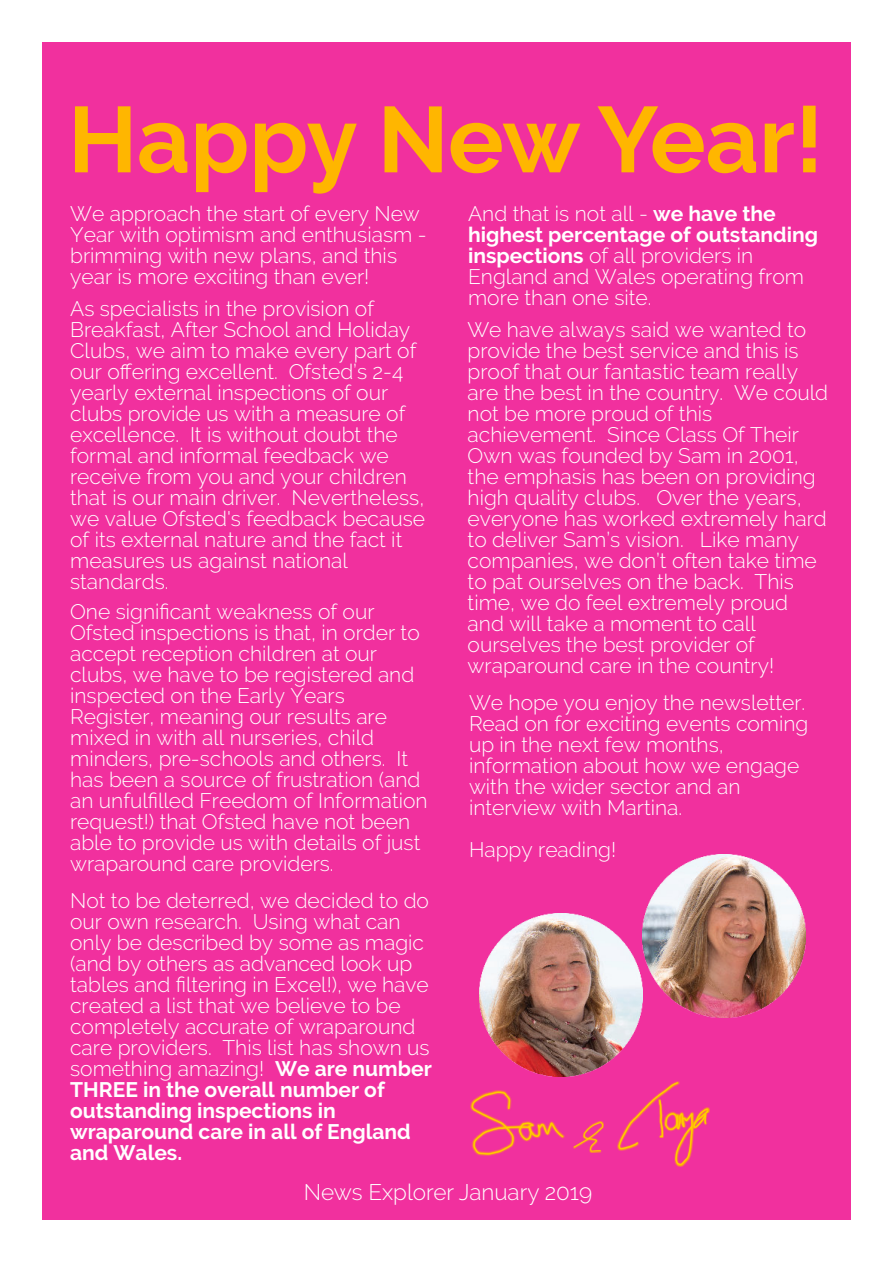
<style>
.page{position:relative;width:894px;height:1263px;background:#fff}
.page>*{position:absolute;margin:0;border:0;box-sizing:border-box;transform-origin:0 0}
.t1{font:700 93px "Raleway";letter-spacing:-.005em;color:#ffb600}
.t2{font:300 22.5px "Raleway";color:#fff}
.t3{font:300 21px/21px "Raleway";color:#fff}
.s1{font-weight:700}
</style>
<div class="page">
<div style="left:43px;top:43px;width:808px;height:1177px;background:#f1309e"></div>
<img style="left:479px;top:913px;width:163px;height:164px">
<img style="left:642px;top:854px;width:164px;height:163px">
<svg style="left:618px;top:1081px;width:91px;height:85px"></svg>
<img style="left:470px;top:1090px;width:35px;height:66px">
<svg style="left:471px;top:1091px;width:93px;height:64px"></svg>
<img style="left:589px;top:1151px;width:13px;height:1px">
<svg style="left:573px;top:1122px;width:30px;height:29px"></svg>
<h1 class="t1" style="left:68px;top:85px;width:757px">Happy New Year!</h1>
<p class="t3" style="left:70px;top:203px;width:358px">We approach the start of every New Year with optimism and enthusiasm - brimming with new plans, and this year is more exciting than ever!</p>
<p class="t3" style="left:70px;top:298px;width:356px">As specialists in the provision of Breakfast, After School and Holiday Clubs, we aim to make every part of our offering excellent. Ofsted’s 2-4 yearly external inspections of our clubs provide us with a measure of excellence. It is without doubt the formal and informal feedback we receive from you and your children that is our main driver. Nevertheless, we value Ofsted's feedback because of its external nature and the fact it measures us against national standards.</p>
<p class="t3" style="left:70px;top:601px;width:359px">One significant weakness of our Ofsted inspections is that, in order to accept reception children at our clubs, we have to be registered and inspected on the Early Years Register, meaning our results are mixed in with all nurseries, child minders, pre-schools and others. It has been a source of frustration (and an unfulfilled Freedom of Information request!) that Ofsted have not been able to provide us with details of just wraparound care providers.</p>
<p class="t3" style="left:70px;top:890px;width:363px">Not to be deterred, we decided to do our own research. Using what can only be described by some as magic (and by others as advanced look up tables and filtering in Excel!), we have created a list that we believe to be completely accurate of wraparound care providers. This list has shown us something amazing! <span class="s1">We are number<br>THREE in the overall number of outstanding inspections in wraparound care in all of England and Wales.</span></p>
<p class="t3" style="left:468px;top:203px;width:351px">And that is not all - <span class="s1">we have the highest percentage of outstanding inspections</span> of all providers in<br>England and Wales operating from more than one site.</p>
<p class="t3" style="left:467px;top:320px;width:362px">We have always said we wanted to provide the best service and this is proof that our fantastic team really are the best in the country. We could not be more proud of this achievement. Since Class Of Their<br>Own was founded by Sam in 2001, the emphasis has been on providing high quality clubs. Over the years, everyone has worked extremely hard to deliver Sam’s vision. Like many companies, we don’t often take time to pat ourselves on the back. This time, we do feel extremely proud and will take a moment to call ourselves the best provider of wraparound care in the country!</p>
<p class="t3" style="left:469px;top:692px;width:341px">We hope you enjoy the newsletter.<br>Read on for exciting events coming up in the next few months, information about how we engage with the wider sector and an interview with Martina.</p>
<p class="t3" style="left:469px;top:839px;width:149px">Happy reading!</p>
<p class="t2" style="left:304px;top:1179px;width:290px">News Explorer January 2019</p>
</div>
